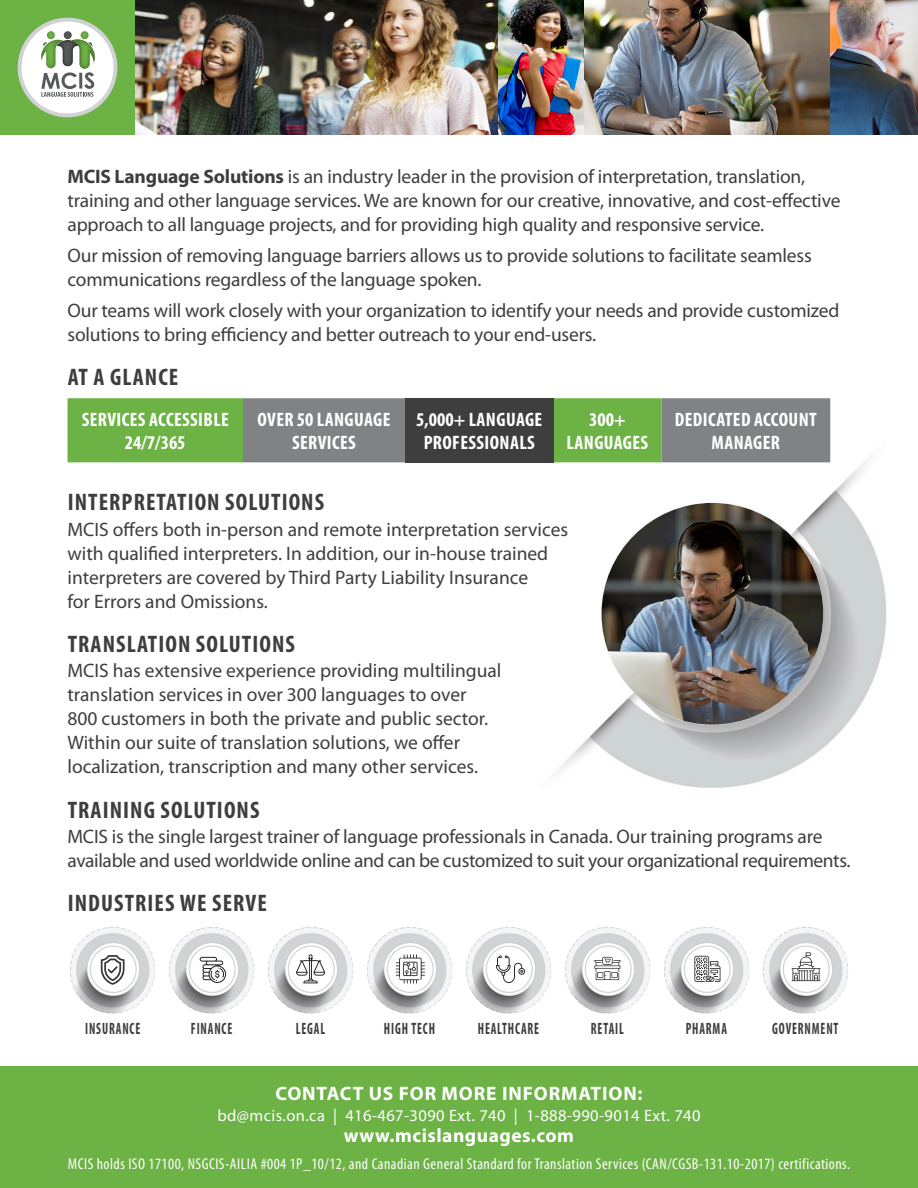
<style>
.page{position:relative;width:918px;height:1188px;background:#fff}
.page>*{position:absolute;margin:0;border:0;box-sizing:border-box;transform-origin:0 0}
.t1{font:700 condensed 24px "Myriad Pro";letter-spacing:.045em;color:#3e3e3f}
.t2{font:19.5px/24px "Myriad Pro";letter-spacing:-.01em;color:#3e3e3f}
.t3{font:700 condensed 19.5px/22.5px "Myriad Pro";letter-spacing:.02em;color:#fff;text-align:center}
.t4{font:700 19.5px "Myriad Pro";letter-spacing:.045em;color:#fff}
.t5{font:700 19.5px "Myriad Pro";letter-spacing:.025em;color:#fff}
.t6{font:700 condensed 16.5px "Myriad Pro";letter-spacing:.07em;color:#3e3e3f;scale:.75 1}
.t7{font:16.5px "Myriad Pro";letter-spacing:.025em;color:#fff}
.t8{font:condensed 15.75px "Myriad Pro";letter-spacing:.03em;color:#fff}
.s1{font-weight:700}
</style>
<div class="page">
<img style="left:728px;top:407px;width:159px;height:380px">
<svg style="left:202px;top:462px;width:526px;height:326px"></svg>
<img style="left:602px;top:503px;width:221px;height:222px;border-radius:111px">
<img style="left:584px;top:0;width:246px;height:135px">
<div style="left:0;top:1066px;width:918px;height:122px;background:#6cb244"></div>
<div style="left:0;top:0;width:135px;height:135px;background:#6cb244"></div>
<img style="left:498px;top:0;width:86px;height:135px">
<img style="left:135px;top:0;width:363px;height:135px">
<svg style="left:18px;top:18px;width:99px;height:99px"></svg>
<div style="left:22px;top:22px;width:91px;height:91px;background:#fff;border-radius:50%"></div>
<svg style="left:41px;top:31px;width:54px;height:66px"></svg>
<svg style="left:68px;top:398px;width:762px;height:64px;background:#779867"></svg>
<div style="left:405px;top:398px;width:149px;height:64px;background:#3e3e3f"></div>
<img style="left:830px;top:0;width:88px;height:135px">
<img style="left:70px;top:927px;width:85px;height:87px">
<svg style="left:101px;top:955px;width:24px;height:30px"></svg>
<img style="left:169px;top:927px;width:85px;height:87px">
<svg style="left:200px;top:957px;width:26px;height:26px"></svg>
<img style="left:367px;top:927px;width:85px;height:87px">
<svg style="left:396px;top:954px;width:29px;height:30px"></svg>
<img style="left:466px;top:927px;width:85px;height:87px">
<svg style="left:496px;top:955px;width:29px;height:28px"></svg>
<img style="left:664px;top:927px;width:85px;height:87px">
<svg style="left:694px;top:956px;width:27px;height:26px"></svg>
<img style="left:763px;top:927px;width:85px;height:87px">
<svg style="left:792px;top:952px;width:28px;height:29px"></svg>
<img style="left:565px;top:927px;width:85px;height:87px">
<svg style="left:594px;top:957px;width:27px;height:23px"></svg>
<img style="left:268px;top:927px;width:85px;height:87px">
<svg style="left:296px;top:954px;width:29px;height:29px"></svg>
<p class="t2" style="left:68px;top:165px;width:774px"><span class="s1">MCIS Language Solutions</span> is an industry leader in the provision of interpretation, translation, training and other language services. We are known for our creative, innovative, and cost-effective approach to all language projects, and for providing high quality and responsive service.</p>
<p class="t2" style="left:68px;top:243px;width:746px">Our mission of removing language barriers allows us to provide solutions to facilitate seamless communications regardless of the language spoken.</p>
<p class="t2" style="left:68px;top:298px;width:773px">Our teams will work closely with your organization to identify your needs and provide customized solutions to bring efficiency and better outreach to your end-users.</p>
<p class="t1" style="left:68px;top:362px;width:112px">AT A GLANCE</p>
<p class="t3" style="left:82px;top:408px;width:149px">SERVICES ACCESSIBLE<br>24/7/365</p>
<p class="t3" style="left:257px;top:408px;width:135px">OVER50LANGUAGE<br>SERVICES</p>
<p class="t3" style="left:416px;top:408px;width:128px">5,000+ LANGUAGE<br>PROFESSIONALS</p>
<p class="t3" style="left:567px;top:408px;width:83px">300+<br>LANGUAGES</p>
<p class="t3" style="left:675px;top:408px;width:143px">DEDICATED ACCOUNT<br>MANAGER</p>
<p class="t1" style="left:68px;top:487px;width:258px">INTERPRETATION SOLUTIONS</p>
<p class="t2" style="left:68px;top:517px;width:502px">MCIS offers both in-person and remote interpretation services with qualified interpreters In. addition, our in-house trained interpreters are covered by Third Party Liability Insurance<br>for Errors and Omissions.</p>
<p class="t1" style="left:68px;top:629px;width:229px">TRANSLATION SOLUTIONS</p>
<p class="t2" style="left:68px;top:658px;width:435px">MCIS has extensive experience providing multilingual translation services in over 300 languages to over<br>800 customers in both the private and public sector.<br>Within our suite of translation solutions, we offer localization, transcription and many other services.</p>
<p class="t1" style="left:68px;top:795px;width:193px">TRAINING SOLUTIONS</p>
<p class="t2" style="left:68px;top:824px;width:785px">MCIS is the single largest trainer of language professionals in Canada. Our training programs are available and used worldwide online and can be customized to suit your organizational requirements.</p>
<p class="t1" style="left:68px;top:888px;width:201px">INDUSTRIES WE SERVE</p>
<p class="t6" style="left:85px;top:1018px;width:75px">INSURANCE</p>
<p class="t6" style="left:191px;top:1018px;width:57px">FINANCE</p>
<p class="t6" style="left:296px;top:1018px;width:41px">LEGAL</p>
<p class="t6" style="left:384px;top:1018px;width:70px">HIGH TECH</p>
<p class="t6" style="left:478px;top:1018px;width:83px">HEALTHCARE</p>
<p class="t6" style="left:591px;top:1018px;width:45px">RETAIL</p>
<p class="t6" style="left:686px;top:1018px;width:57px">PHARMA</p>
<p class="t4" style="left:276px;top:1080px;width:369px">CONTACT US FOR MORE INFORMATION:</p>
<p class="t7" style="left:526px;top:1105px;width:176px">1-888-990-9014 Ext. 740</p>
<p class="t7" style="left:333px;top:1105px;width:5px">|</p>
<p class="t7" style="left:514px;top:1105px;width:5px">|</p>
<p class="t7" style="left:217px;top:1105px;width:109px">bd@mcis.on.ca</p>
<p class="t7" style="left:345px;top:1105px;width:162px">416-467-3090 Ext. 740</p>
<p class="t6" style="left:772px;top:1018px;width:90px">GOVERNMENT</p>
<p class="t5" style="left:344px;top:1122px;width:232px">www.mcislanguages.com</p>
<p class="t8" style="left:68px;top:1155px;width:784px">MCIS holds ISO 17100, NSGCIS-AILIA #004 _P1 10/12, and Canadian General Standard forTranslation Services (CAN/CGSB-131.10-2017) certifications.</p>
</div>
